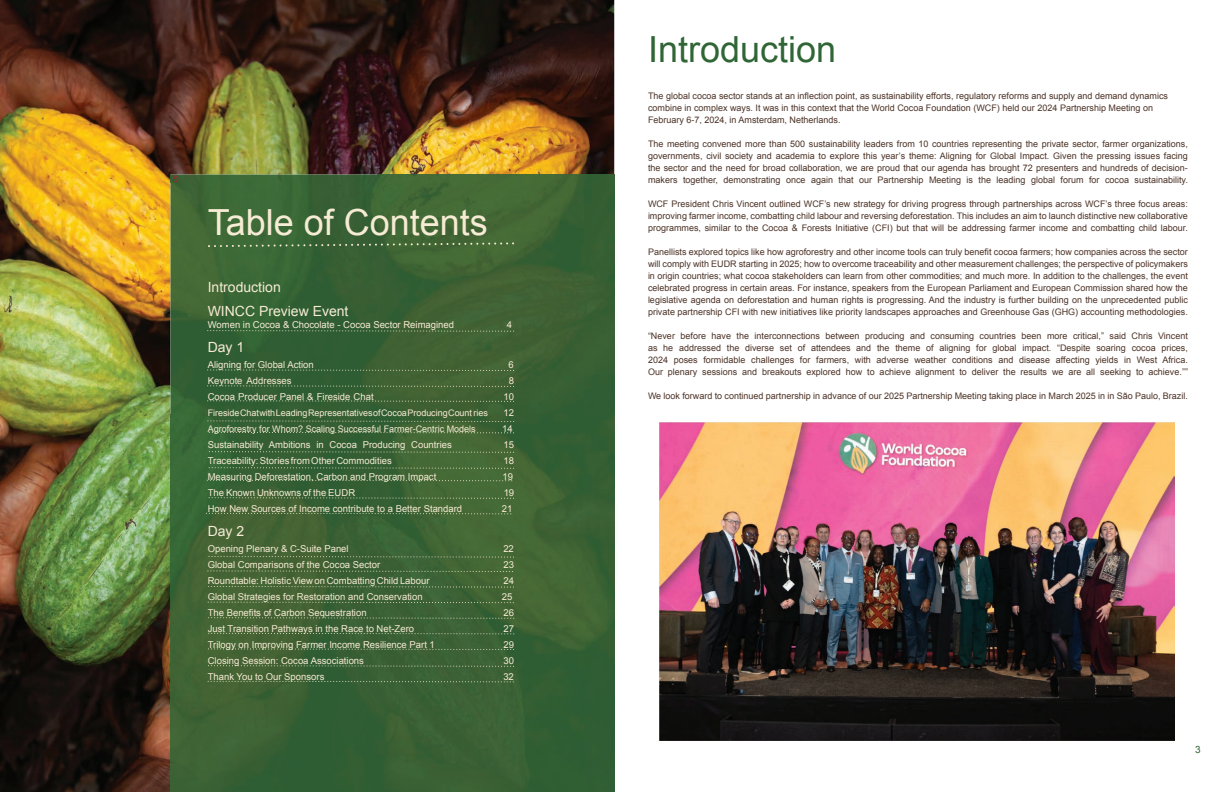
<style>
.page{position:relative;width:1224px;height:792px;background:#fff}
.page>*{position:absolute;margin:0;border:0;box-sizing:border-box;transform-origin:0 0}
.t1{font:36px "Arial";color:#f6ebd4}
.t2{font:36px "Arial";color:#306536}
.t3{font:14px/24px "Arial";color:#f6ebd4}
.t4{font:10px "Arial";color:#306536}
.t5{font:9.5px "Arial";color:#f6ebd4}
.t6{font:9px/12px "Arial";color:#4c3226;text-align:justify}
.t7{font:9px "Arial";letter-spacing:-.005em;color:#f6ebd4}
</style>
<div class="page">
<img style="left:0;top:0;width:614px;height:792px">
<hr style="left:614px;top:175px;width:1px;height:617px;background:#446f40">
<img style="left:171px;top:175px;width:443px;height:617px">
<svg style="left:171px;top:175px;width:8px;height:7px"></svg>
<svg style="left:208px;top:242px;width:306px;height:5px;background:#507345"></svg>
<svg style="left:207px;top:369px;width:307px;height:2px"></svg>
<svg style="left:207px;top:385px;width:307px;height:2px"></svg>
<svg style="left:207px;top:400px;width:307px;height:2px"></svg>
<svg style="left:207px;top:420px;width:307px;height:2px"></svg>
<svg style="left:209px;top:432px;width:305px;height:1px"></svg>
<svg style="left:209px;top:451px;width:305px;height:2px"></svg>
<svg style="left:209px;top:467px;width:305px;height:2px"></svg>
<svg style="left:207px;top:480px;width:305px;height:1px"></svg>
<svg style="left:209px;top:497px;width:305px;height:2px"></svg>
<svg style="left:206px;top:513px;width:305px;height:1px"></svg>
<svg style="left:209px;top:556px;width:305px;height:2px"></svg>
<svg style="left:207px;top:570px;width:306px;height:2px"></svg>
<svg style="left:208px;top:586px;width:306px;height:2px"></svg>
<svg style="left:208px;top:602px;width:306px;height:1px"></svg>
<svg style="left:208px;top:617px;width:306px;height:2px"></svg>
<svg style="left:208px;top:633px;width:306px;height:1px"></svg>
<svg style="left:208px;top:648px;width:306px;height:2px"></svg>
<svg style="left:208px;top:665px;width:306px;height:2px"></svg>
<svg style="left:208px;top:681px;width:306px;height:1px"></svg>
<img style="left:660px;top:423px;width:514px;height:317px">
<svg style="left:207px;top:330px;width:307px;height:2px"></svg>
<h1 class="t1" style="left:208px;top:199px;width:282px">Table of Contents</h1>
<h2 class="t3" style="left:208px;top:275px;width:142px">Introduction<br>WINCC Preview Event</h2>
<p class="t5" style="left:208px;top:319px;width:248px">Women in Cocoa &amp; Chocolate - Cocoa Sector Reimagined</p>
<p class="t5" style="left:507px;top:319px;width:7px">4</p>
<h2 class="t3" style="left:208px;top:335px;width:38px">Day 1</h2>
<p class="t5" style="left:208px;top:359px;width:108px">Aligning for Global Action</p>
<p class="t5" style="left:509px;top:359px;width:7px">6</p>
<p class="t5" style="left:208px;top:375px;width:85px">Keynote Addresses</p>
<p class="t5" style="left:509px;top:375px;width:7px">8</p>
<p class="t5" style="left:208px;top:391px;width:167px">Cocoa Producer Panel &amp; Fireside Chat</p>
<p class="t5" style="left:504px;top:391px;width:12px">10</p>
<p class="t7" style="left:208px;top:407px;width:282px">Fireside Chat with Leading Representatives of Cocoa Producing Count ries</p>
<p class="t5" style="left:504px;top:407px;width:12px">12</p>
<p class="t7" style="left:208px;top:423px;width:270px">Agroforestry for Whom? Scaling Successful Farmer-Centric Models</p>
<p class="t5" style="left:502px;top:423px;width:12px">14</p>
<p class="t5" style="left:208px;top:439px;width:246px">Sustainability Ambitions in Cocoa Producing Countries</p>
<p class="t5" style="left:504px;top:439px;width:12px">15</p>
<p class="t5" style="left:208px;top:455px;width:186px">Traceability: Stories from Other Commodities</p>
<p class="t5" style="left:503px;top:455px;width:12px">18</p>
<p class="t5" style="left:208px;top:471px;width:230px">Measuring Deforestation, Carbon and Program Impact</p>
<p class="t5" style="left:502px;top:471px;width:12px">19</p>
<p class="t5" style="left:208px;top:487px;width:149px">The Known Unknowns of the EUDR</p>
<p class="t5" style="left:504px;top:487px;width:12px">19</p>
<p class="t5" style="left:208px;top:503px;width:256px">How New Sources of Income contribute to a Better Standard</p>
<p class="t5" style="left:502px;top:503px;width:12px">21</p>
<h2 class="t3" style="left:208px;top:519px;width:38px">Day 2</h2>
<p class="t5" style="left:208px;top:543px;width:142px">Opening Plenary &amp; C-Suite Panel</p>
<p class="t5" style="left:503px;top:543px;width:12px">22</p>
<p class="t5" style="left:208px;top:559px;width:174px">Global Comparisons of the Cocoa Sector</p>
<p class="t5" style="left:504px;top:559px;width:12px">23</p>
<p class="t5" style="left:208px;top:575px;width:223px">Roundtable: Holistic View on Combatting Child Labour</p>
<p class="t5" style="left:503px;top:575px;width:12px">24</p>
<p class="t5" style="left:208px;top:591px;width:216px">Global Strategies for Restoration and Conservation</p>
<p class="t5" style="left:502px;top:591px;width:12px">25</p>
<p class="t5" style="left:208px;top:607px;width:160px">The Benefits of Carbon Sequestration</p>
<p class="t5" style="left:504px;top:607px;width:12px">26</p>
<p class="t5" style="left:208px;top:623px;width:208px">Just Transition Pathways in the Race to Net-Zero</p>
<p class="t5" style="left:504px;top:623px;width:12px">27</p>
<p class="t5" style="left:208px;top:639px;width:229px">Trilogy on Improving Farmer Income Resilience Part 1</p>
<p class="t5" style="left:504px;top:639px;width:12px">29</p>
<p class="t5" style="left:208px;top:655px;width:158px">Closing Session: Cocoa Associations</p>
<p class="t5" style="left:504px;top:655px;width:12px">30</p>
<p class="t5" style="left:208px;top:671px;width:118px">Thank You to Our Sponsors</p>
<p class="t5" style="left:503px;top:671px;width:12px">32</p>
<h1 class="t2" style="left:648px;top:26px;width:190px">Introduction</h1>
<p class="t6" style="left:648px;top:90px;width:522px;text-align:left">The global cocoa sector stands at an inflection point, as sustainability efforts, regulatory reforms and supply and demand dynamics combine in complex ways. It was in this context that the World Cocoa Foundation (WCF) held our 2024 Partnership Meeting on<br>February 6-7, 2024, in Amsterdam, Netherlands.</p>
<p class="t6" style="left:648px;top:138px;width:542px">The meeting convened more than 500 sustainability leaders from 10 countries representing the private sector, farmer organizations, governments, civil society and academia to explore this year’s theme: Aligning for Global Impact. Given the pressing issues facing the sector and the need for broad collaboration, we are proud that our agenda has brought 72 presenters and hundreds of decision&shy;makers together, demonstrating once again that our Partnership Meeting is the leading global forum for cocoa sustainability.</p>
<p class="t6" style="left:648px;top:198px;width:541px">WCF President Chris Vincent outlined WCF’s new strategy for driving progress through partnerships across WCF’s three focus areas: improving farmer income, combatting child labour and reversing deforestation. This includes an aim to launch distinctive new collaborative programmes, similar to the Cocoa &amp; Forests Initiative (CFI) but that will be addressing farmer income and combatting child labour.</p>
<p class="t6" style="left:648px;top:246px;width:541px">Panellists explored topics like how agroforestry and other income tools can truly benefit cocoa farmers; how companies across the sector will comply with EUDR starting in 2025; how to overcome traceability and other measurement challenges; the perspective of policymakers in origin countries; what cocoa stakeholders can learn from other commodities; and much more. In addition to the challenges, the event celebrated progress in certain areas. For instance, speakers from the European Parliament and European Commission shared how the legislative agenda on deforestation and human rights is progressing. And the industry is further building on the unprecedented public private partnership CFI with new initiatives like priority landscapes approaches and Greenhouse Gas (GHG) accounting methodologies.</p>
<p class="t6" style="left:648px;top:330px;width:542px">“Never before have the interconnections between producing and consuming countries been more critical,” said Chris Vincent as he addressed the diverse set of attendees and the theme of aligning for global impact. “Despite soaring cocoa prices, 2024 poses formidable challenges for farmers, with adverse weather conditions and disease affecting yields in West Africa.<br>Our plenary sessions and breakouts explored how to achieve alignment to deliver the results we are all seeking to achieve.””</p>
<p class="t6" style="left:648px;top:390px;width:541px">We look forward to continued partnership in advance of our 2025 Partnership Meeting taking place in March 2025 in in São Paulo, Brazil.</p>
<p class="t4" style="left:1195px;top:743px;width:7px">3</p>
</div>
